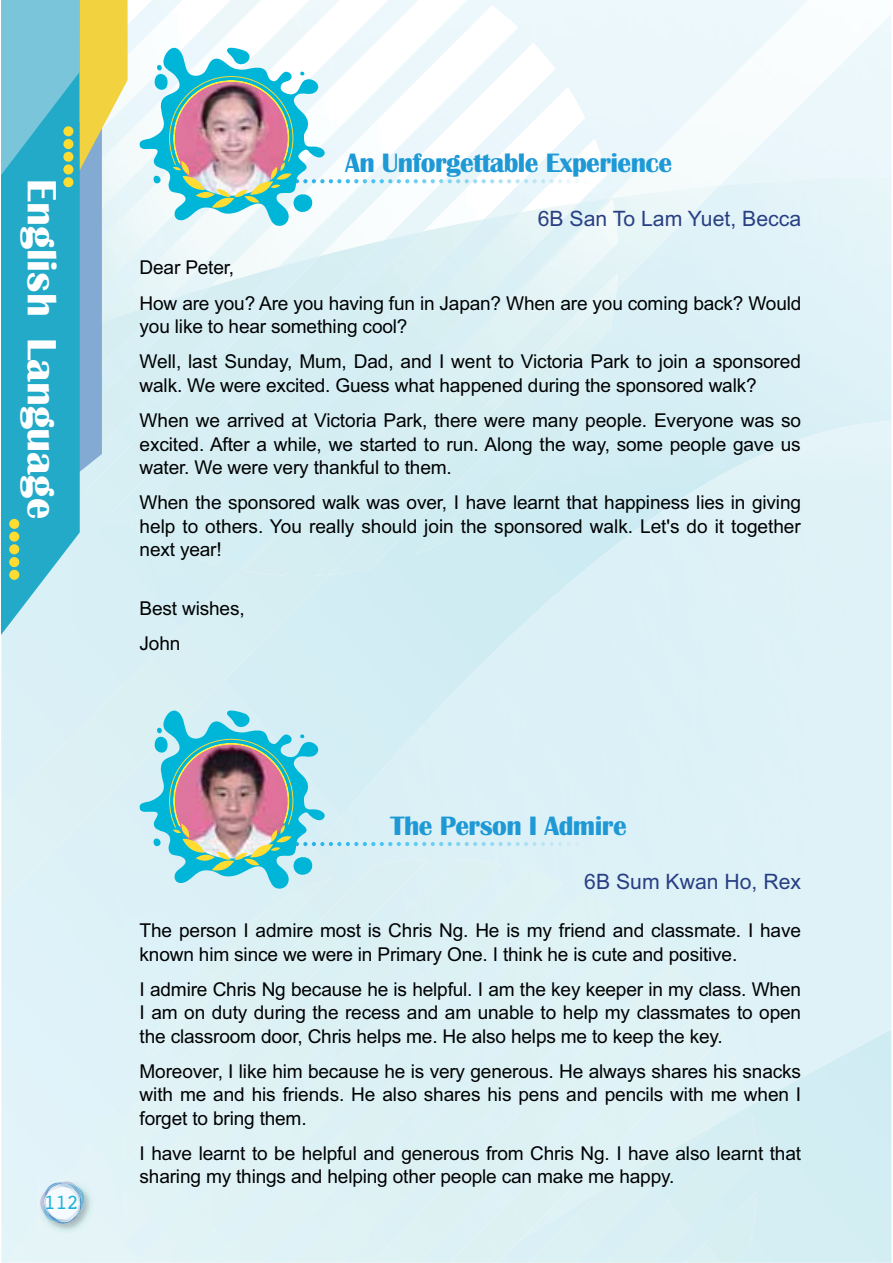
<style>
.page{position:relative;width:893px;height:1263px;background:#fff}
.page>*{position:absolute;margin:0;border:0;box-sizing:border-box;transform-origin:0 0}
.t1{font:700 42.45px "Britannic";color:#fff}
.t2{font:700 27.6px "Britannic";letter-spacing:-.02em;color:#1e99d6}
.t3{font:21.15px "Arial";color:#293f83}
.t4{font:21.15px "Courier";color:#1ab2dc;scale:.95 1}
.t5{font:19.05px/23.4px "Arial";letter-spacing:-.01em;color:#000102}
</style>
<div class="page">
<div style="left:1px;top:658px;width:75px;height:605px;background:#e0f3f9"></div>
<img style="left:75px;top:1117px;width:6px;height:49px">
<div style="left:524px;top:490px;width:147px;height:470px;background:#dcf1f7"></div>
<div style="left:375px;top:695px;width:75px;height:164px;background:#daf0f6"></div>
<div style="left:326px;top:771px;width:51px;height:88px;background:#d8eff5"></div>
<div style="left:81px;top:1051px;width:53px;height:212px;background:#e0f3f7"></div>
<img style="left:128px;top:0;width:339px;height:240px">
<img style="left:210px;top:5px;width:308px;height:38px">
<img style="left:326px;top:43px;width:229px;height:157px">
<img style="left:423px;top:87px;width:162px;height:113px">
<img style="left:129px;top:219px;width:52px;height:324px">
<img style="left:521px;top:139px;width:86px;height:47px">
<img style="left:181px;top:228px;width:61px;height:337px">
<div style="left:123px;top:859px;width:379px;height:379px;background:#ddf2f7"></div>
<div style="left:134px;top:871px;width:428px;height:392px;background:#def2f6"></div>
<div style="left:213px;top:893px;width:401px;height:370px;background:#def1f4"></div>
<div style="left:292px;top:923px;width:366px;height:340px;background:#ddf1f4"></div>
<div style="left:370px;top:960px;width:325px;height:303px;background:#dcf1f4"></div>
<div style="left:449px;top:1005px;width:276px;height:258px;background:#ddf1f4"></div>
<div style="left:528px;top:1126px;width:78px;height:137px;background:#ddf1f3"></div>
<div style="left:598px;top:1056px;width:148px;height:137px;background:#dff2f4"></div>
<div style="left:606px;top:1117px;width:151px;height:146px;background:#d9eff4"></div>
<div style="left:685px;top:1191px;width:72px;height:72px;background:#d8eff2"></div>
<img style="left:503px;top:186px;width:216px;height:144px">
<div style="left:289px;top:576px;width:72px;height:42px;background:#d2edf3"></div>
<div style="left:216px;top:518px;width:73px;height:172px;background:#d6eef3"></div>
<div style="left:144px;top:590px;width:74px;height:116px;background:#d8eff3"></div>
<div style="left:73px;top:662px;width:73px;height:171px;background:#dbf1f4"></div>
<div style="left:1px;top:734px;width:73px;height:169px;background:#def1f5"></div>
<img style="left:242px;top:200px;width:376px;height:376px">
<img style="left:315px;top:273px;width:303px;height:303px">
<svg style="left:1px;top:483px;width:79px;height:175px;background:#73c8dc"></svg>
<svg style="left:1px;top:0;width:127px;height:483px;background:#70bec6"></svg>
<div style="left:63px;top:126px;width:10px;height:10px;background:#ffdc32;border-radius:50%"></div>
<div style="left:63px;top:139px;width:10px;height:10px;background:#ffdc32;border-radius:50%"></div>
<div style="left:63px;top:152px;width:10px;height:10px;background:#ffdc32;border-radius:50%"></div>
<div style="left:63px;top:164px;width:10px;height:11px;background:#ffdc32;border-radius:50%"></div>
<div style="left:63px;top:177px;width:10px;height:10px;background:#ffdc32;border-radius:50%"></div>
<div style="left:9px;top:519px;width:10px;height:10px;background:#ffdc32;border-radius:50%"></div>
<div style="left:9px;top:532px;width:10px;height:10px;background:#ffdc32;border-radius:50%"></div>
<div style="left:9px;top:544px;width:10px;height:10px;background:#ffdc32;border-radius:50%"></div>
<div style="left:9px;top:557px;width:10px;height:10px;background:#ffdc32;border-radius:50%"></div>
<div style="left:9px;top:570px;width:10px;height:10px;background:#ffdc32;border-radius:50%"></div>
<img style="left:558px;top:179px;width:21px;height:4px">
<svg style="left:549px;top:179px;width:5px;height:4px"></svg>
<img style="left:524px;top:179px;width:21px;height:4px">
<img style="left:482px;top:179px;width:38px;height:4px">
<svg style="left:473px;top:179px;width:4px;height:4px"></svg>
<img style="left:443px;top:179px;width:26px;height:4px">
<img style="left:397px;top:179px;width:46px;height:4px">
<img style="left:366px;top:179px;width:26px;height:4px">
<img style="left:326px;top:179px;width:40px;height:4px">
<svg style="left:583px;top:179px;width:5px;height:4px"></svg>
<img style="left:138px;top:43px;width:188px;height:185px">
<img style="left:326px;top:842px;width:253px;height:4px">
<svg style="left:583px;top:842px;width:5px;height:4px"></svg>
<img style="left:138px;top:706px;width:188px;height:184px">
<img style="left:39px;top:1180px;width:56px;height:54px">
<img style="left:40px;top:1190px;width:3px;height:22px">
<img style="left:63px;top:1181px;width:15px;height:1px">
<img style="left:83px;top:1187px;width:1px;height:22px">
<img style="left:55px;top:1223px;width:26px;height:1px">
<svg style="left:43px;top:1182px;width:40px;height:41px"></svg>
<img style="left:46px;top:1188px;width:1px;height:18px">
<img style="left:47px;top:1188px;width:31px;height:31px">
<h1 class="t1" style="left:56px;top:179px;width:341px;rotate:90deg">English Language</h1>
<h2 class="t2" style="left:345px;top:153px;width:328px">An Unforgettable Experience</h2>
<p class="t3" style="left:538px;top:211px;width:265px">6B San To Lam Yuet, Becca</p>
<p class="t5" style="left:140px;top:252px;width:663px;line-height:35.4px">Dear Peter,<br>How are you? Are you having fun in Japan? When are you coming back? Would</p>
<p class="t5" style="left:140px;top:311px;width:663px;line-height:35.4px">you like to hear something cool?<br>Well, last Sunday, Mum, Dad, and I went to Victoria Park to join a sponsored</p>
<p class="t5" style="left:140px;top:369px;width:663px;line-height:35.4px">walk. We were excited. Guess what happened during the sponsored walk?<br>When we arrived at Victoria Park, there were many people. Everyone was so</p>
<p class="t5" style="left:140px;top:434px;width:663px">excited. After a while, we started to run. Along the way, some people gave us water. We were very thankful to them.</p>
<p class="t5" style="left:140px;top:493px;width:663px;text-align:justify">When the sponsored walk was over, I have learnt that happiness lies in giving help to others. You really should join the sponsored walk. Let's do it together next year!</p>
<p class="t5" style="left:140px;top:592px;width:107px;line-height:35.4px">Best wishes,<br>John</p>
<p class="t4" style="left:44px;top:1195px;width:38px">112</p>
<h2 class="t2" style="left:390px;top:816px;width:238px">The Person I Admire</h2>
<p class="t3" style="left:584px;top:874px;width:218px">6B Sum Kwan Ho, Rex</p>
<p class="t5" style="left:140px;top:921px;width:663px">The person I admire most is Chris Ng. He is my friend and classmate. I have known him since we were in Primary One. I think he is cute and positive.</p>
<p class="t5" style="left:140px;top:979px;width:663px;text-align:justify">I admire Chris Ng because he is helpful. I am the key keeper in my class. When I am on duty during the recess and am unable to help my classmates to open the classroom door, Chris helps me. He also helps me to keep the key.</p>
<p class="t5" style="left:140px;top:1061px;width:663px;text-align:justify">Moreover, I like him because he is very generous. He always shares his snacks with me and his friends. He also shares his pens and pencils with me when I forget to bring them.</p>
<p class="t5" style="left:140px;top:1143px;width:663px">I have learnt to be helpful and generous from Chris Ng. I have also learnt that sharing my things and helping other people can make me happy.</p>
</div>
